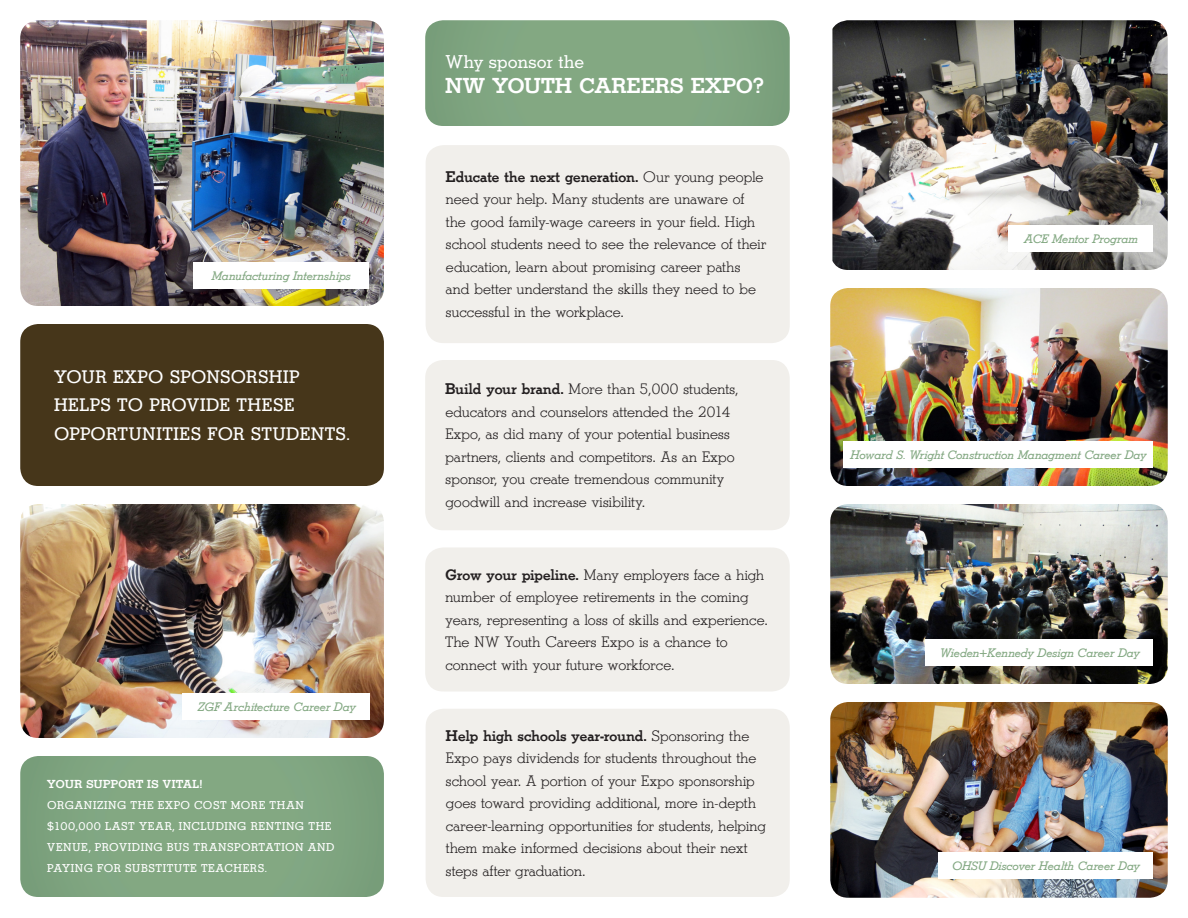
<style>
.page{position:relative;width:1188px;height:918px;background:#fff}
.page>*{position:absolute;margin:0;border:0;box-sizing:border-box;transform-origin:0 0}
.description{font:700 21px "Stymie";letter-spacing:.03em;color:#fff}
.subcategory{font:18px/28.5px "Stymie";letter-spacing:.03em;color:#fff}
.description-2{font:500 18px "Stymie BT";letter-spacing:-.015em;color:#fff}
.description-3{font:300 15px/22.5px "Stymie";letter-spacing:.015em;color:#231f20}
.description-4{font:italic 12px "Stymie";letter-spacing:.02em;color:#83a882}
.subcategory-2{font:11.25px/21px "Stymie";letter-spacing:.06em;color:#fff}
.subcategory-3{font:700 11.25px "Stymie";letter-spacing:.05em;color:#fff}
.s1{font-weight:700}
</style>
<div class="page">
<div style="left:426px;top:145px;width:364px;height:198px;background:#f1efeb;border-radius:18px"></div>
<img style="left:830px;top:288px;width:338px;height:198px">
<img style="left:832px;top:20px;width:336px;height:250px">
<div style="left:1008px;top:225px;width:145px;height:27px;background:#fff"></div>
<div style="left:20px;top:324px;width:364px;height:162px;background:#46361a;border-radius:18px"></div>
<svg style="left:425px;top:20px;width:365px;height:106px;background:#81a681"></svg>
<div style="left:425px;top:360px;width:365px;height:170px;background:#f1efeb;border-radius:18px"></div>
<svg style="left:20px;top:756px;width:364px;height:141px;background:#80a681"></svg>
<div style="left:426px;top:709px;width:364px;height:188px;background:#f1efeb;border-radius:18px"></div>
<div style="left:425px;top:548px;width:365px;height:144px;background:#f1efeb;border-radius:18px"></div>
<img style="left:20px;top:504px;width:364px;height:234px">
<div style="left:182px;top:693px;width:188px;height:27px;background:#fff"></div>
<img style="left:830px;top:702px;width:338px;height:196px">
<div style="left:938px;top:852px;width:215px;height:27px;background:#fff"></div>
<img style="left:830px;top:504px;width:338px;height:180px">
<div style="left:926px;top:639px;width:227px;height:27px;background:#fff"></div>
<div style="left:843px;top:441px;width:310px;height:27px;background:#fff"></div>
<img style="left:20px;top:20px;width:364px;height:286px">
<div style="left:193px;top:262px;width:175px;height:28px;background:#fff"></div>
<p class="description-4" style="left:211px;top:269px;width:140px">Manufacturing Internships</p>
<p class="subcategory" style="left:54px;top:362px;width:297px">YOUR EXPO SPONSORSHIP<br>HELPS TO PROVIDE THESE<br>OPPORTUNITIES FOR STUDENTS.</p>
<p class="description-4" style="left:197px;top:700px;width:159px">ZGF Architecture Career Day</p>
<p class="subcategory-3" style="left:47px;top:778px;width:156px">YOUR SUPPORT IS VITAL!</p>
<p class="subcategory-2" style="left:47px;top:795px;width:289px">ORGANIZING THE EXPO COST MORE THAN $100,000 LAST YEAR, INCLUDING RENTING THE VENUE, PROVIDING BUS TRANSPORTATION AND PAYING FOR SUBSTITUTE TEACHERS.</p>
<p class="description-2" style="left:445px;top:51px;width:140px">Why sponsor the</p>
<p class="description" style="left:445px;top:74px;width:319px">NW YOUTH CAREERS EXPO?</p>
<p class="description-3" style="left:446px;top:165px;width:322px"><span class="s1">Educate the next generation.</span> Our young people need your help. Many students are unaware of the good family-wage careers in your field. High school students need to see the relevance of their education, learn about promising career paths and better understand the skills they need to be successful in the workplace.</p>
<p class="description-3" style="left:445px;top:378px;width:294px"><span class="s1">Build your brand.</span> More than 5,000 students, educators and counselors attended the 2014<br>Expo, as did many of your potential business partners, clients and competitors. As an Expo sponsor, you create tremendous community goodwill and increase visibility.</p>
<p class="description-3" style="left:445px;top:563px;width:323px"><span class="s1">Grow your pipeline.</span> Many employers face a high number of employee retirements in the coming years, representing a loss of skills and experience.<br>The NW Youth Careers Expo is a chance to connect with your future workforce.</p>
<p class="description-3" style="left:446px;top:724px;width:322px"><span class="s1">Help high schools year-round.</span> Sponsoring the Expo pays dividends for students throughout the school year. A portion of your Expo sponsorship goes toward providing additional, more in-depth career-learning opportunities for students, helping them make informed decisions about their next steps after graduation.</p>
<p class="description-4" style="left:1023px;top:232px;width:116px">ACE Mentor Program</p>
<p class="description-4" style="left:850px;top:448px;width:297px">Howard S. Wright Construction Managment Career Day</p>
<p class="description-4" style="left:939px;top:646px;width:201px">Wieden+Kennedy Design Career Day</p>
<p class="description-4" style="left:951px;top:859px;width:189px">OHSU Discover Health Career Day</p>
</div>
